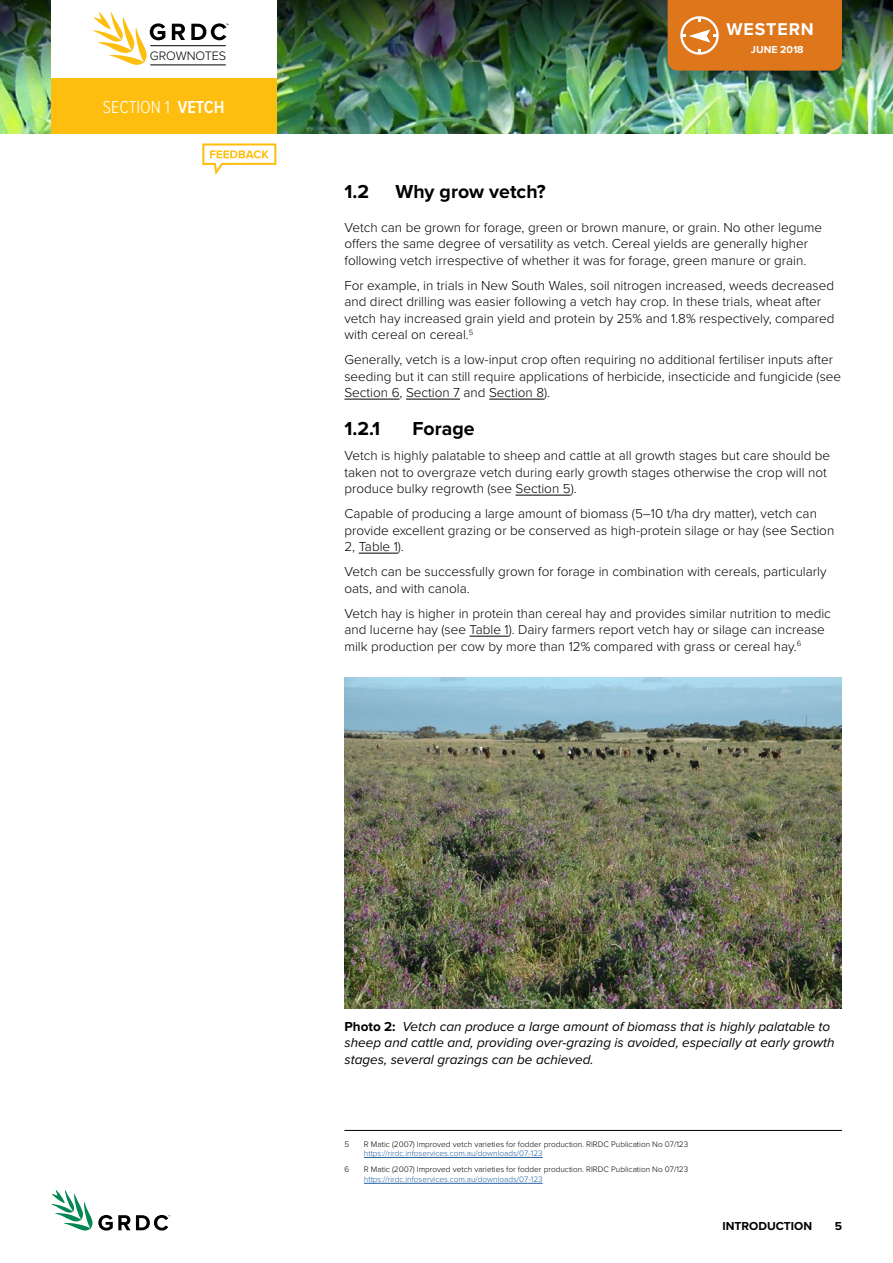
<style>
.page{position:relative;width:893px;height:1263px;background:#fff}
.page>*{position:absolute;margin:0;border:0;box-sizing:border-box;transform-origin:0 0}
.t1{font:700 19.5px "Proxima Nova";color:#000}
.t2{font:300 18px "Proxima Nova Cond";color:#fff}
.t3{font:700 17.7px "Proxima Nova";letter-spacing:.05em;color:#fff}
.t4{font:300 13.5px/16.5px "Proxima Nova";color:#000}
.t5{font:italic 13.5px/16.5px "Proxima Nova";color:#000}
.t6{font:300 12.75px "Proxima Nova";letter-spacing:-.01em;color:#000}
.t7{font:700 12px "Proxima Nova";color:#000}
.t8{font:700 10.5px "Proxima Nova";color:#fff}
.t9{font:300 8.25px "Proxima Nova";color:#000}
.t10{font:300 8.25px "Proxima Nova";color:#215e9e}
.s1{font-weight:600}
.s2{font-weight:700;font-style:normal}
</style>
<div class="page">
<img style="left:0;top:117px;width:893px;height:16px">
<img style="left:0;top:0;width:893px;height:117px">
<svg style="left:51px;top:1190px;width:119px;height:41px"></svg>
<div style="left:51px;top:0;width:225px;height:81px;background:#fff"></div>
<div style="left:51px;top:78px;width:225px;height:55px;background:#febe10"></div>
<hr style="left:150px;top:45px;width:76px;height:1px;background:#000">
<hr style="left:150px;top:65px;width:76px;height:1px;background:#000">
<svg style="left:93px;top:12px;width:72px;height:53px"></svg>
<svg style="left:172px;top:24px;width:13px;height:16px"></svg>
<svg style="left:191px;top:23px;width:38px;height:17px"></svg>
<div style="left:668px;top:0;width:174px;height:71px;background:#de761c"></div>
<hr style="left:344px;top:399px;width:56px;height:1px;background:#000">
<hr style="left:406px;top:399px;width:54px;height:1px;background:#000">
<hr style="left:489px;top:399px;width:55px;height:1px;background:#000">
<hr style="left:515px;top:495px;width:56px;height:1px;background:#000">
<hr style="left:359px;top:553px;width:39px;height:1px;background:#000">
<hr style="left:470px;top:636px;width:39px;height:1px;background:#000">
<hr style="left:344px;top:1130px;width:498px;height:1px;background:#000">
<hr style="left:364px;top:1157px;width:179px;height:1px;background:#215e9e">
<hr style="left:364px;top:1183px;width:179px;height:1px;background:#215e9e">
<img style="left:344px;top:678px;width:498px;height:331px">
<svg style="left:202px;top:143px;width:74px;height:32px"></svg>
<p class="t6" style="left:150px;top:48px;width:78px">GROWNOTES</p>
<h2 class="t2" style="left:103px;top:94px;width:123px">SECTION 1 <span class="s1">VETCH</span></h2>
<h3 class="t3" style="left:726px;top:19px;width:89px">WESTERN</h3>
<p class="t8" style="left:751px;top:41px;width:54px">June 2018</p>
<h1 class="t1" style="left:344px;top:177px;width:26px">1.2</h1>
<h1 class="t1" style="left:395px;top:177px;width:152px">Why grow vetch?</h1>
<p class="t4" style="left:344px;top:218px;width:479px">Vetch can be grown for forage, green or brown manure, or grain. No other legume offers the same degree of versatility as vetch. Cereal yields are generally higher following vetch irrespective of whether it was for forage, green manure or grain.</p>
<p class="t4" style="left:344px;top:276px;width:492px">For example, in trials in New South Wales, soil nitrogen increased, weeds decreased and direct drilling was easier following a vetch hay crop. In these trials, wheat after vetch hay increased grain yield and protein by 25% and 1.8% respectively, compared with cereal on cereal.<sup>5</sup></p>
<p class="t4" style="left:344px;top:351px;width:498px">Generally, vetch is a low-input crop often requiring no additional fertiliser inputs after seeding but it can still require applications of herbicide, insecticide and fungicide (see<br>Section 6, Section 7 and Section 8).</p>
<h1 class="t1" style="left:344px;top:414px;width:37px">1.2.1</h1>
<h1 class="t1" style="left:412px;top:414px;width:64px">Forage</h1>
<p class="t4" style="left:344px;top:447px;width:487px">Vetch is highly palatable to sheep and cattle at all growth stages but care should be taken not to overgraze vetch during early growth stages otherwise the crop will not produce bulky regrowth (see Section 5).</p>
<p class="t4" style="left:344px;top:505px;width:491px">Capable of producing a large amount of biomass (5–10 t/ha dry matter), vetch can provide excellent grazing or be conserved as high-protein silage or hay (see Section<br>2, Table 1).</p>
<p class="t4" style="left:344px;top:563px;width:484px">Vetch can be successfully grown for forage in combination with cereals, particularly oats, and with canola.</p>
<p class="t4" style="left:344px;top:604px;width:488px">Vetch hay is higher in protein than cereal hay and provides similar nutrition to medic and lucerne hay (see Table 1). Dairy farmers report vetch hay or silage can increase milk production per cow by more than 12% compared with grass or cereal hay.<sup>6</sup></p>
<p class="t5" style="left:344px;top:1018px;width:492px"><span class="s2">Photo 2:</span> Vetch can produce a large amount of biomass that is highly palatable to sheep and cattle and, providing over-grazing is avoided, especially at early growth stages, several grazings can be achieved.</p>
<p class="t9" style="left:344px;top:1138px;width:6px">5</p>
<p class="t9" style="left:364px;top:1138px;width:326px">R Matic (2007) Improved vetch varieties for fodder production. RIRDC Publication No 07/123</p>
<p class="t10" style="left:364px;top:1147px;width:180px">https://rirdc.infoservices.com.au/downloads/07-123</p>
<p class="t9" style="left:344px;top:1163px;width:6px">6</p>
<p class="t9" style="left:364px;top:1163px;width:326px">R Matic (2007) Improved vetch varieties for fodder production. RIRDC Publication No 07/123</p>
<p class="t10" style="left:364px;top:1173px;width:180px">https://rirdc.infoservices.com.au/downloads/07-123</p>
<p class="t7" style="left:722px;top:1217px;width:91px">introduction</p>
<p class="t7" style="left:835px;top:1217px;width:9px">5</p>
</div>
